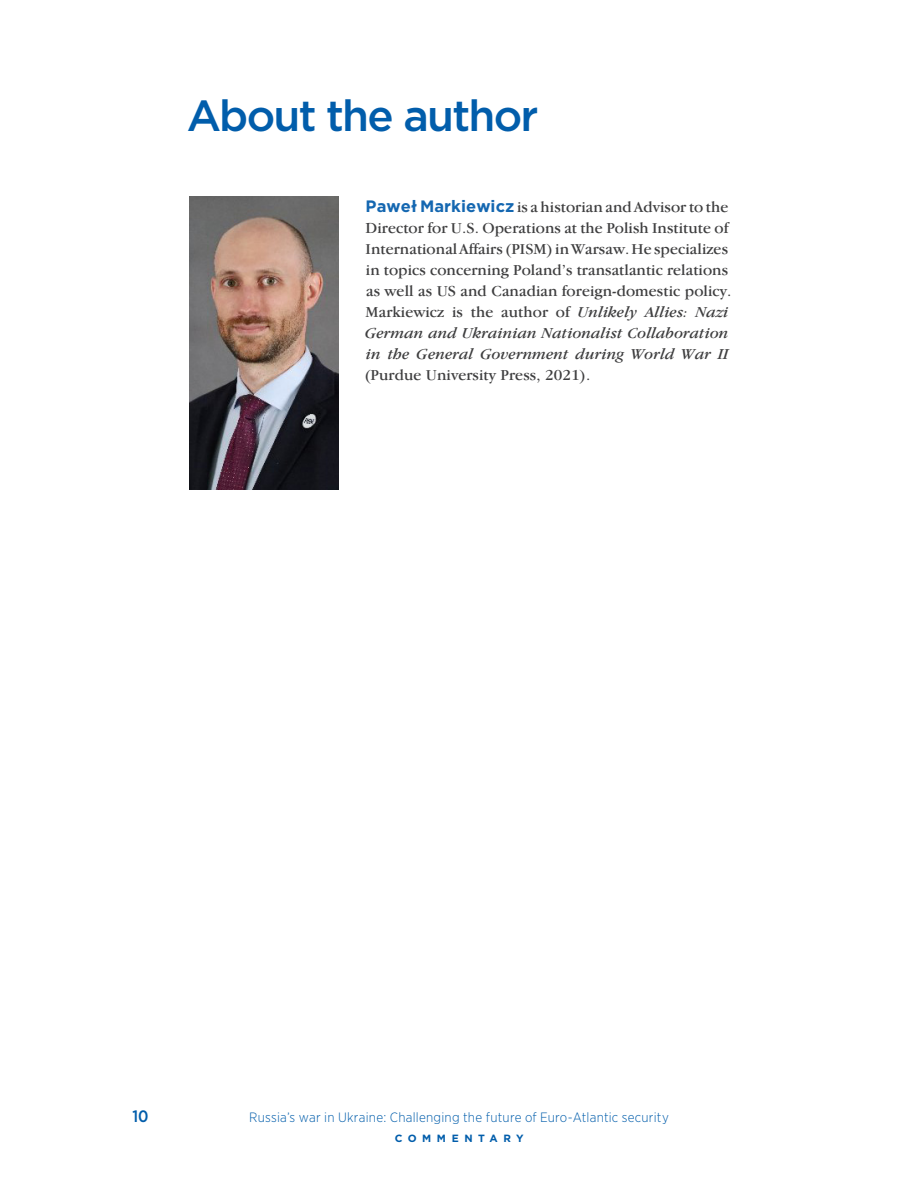
<style>
.page{position:relative;width:918px;height:1188px;background:#fff}
.page>*{position:absolute;margin:0;border:0;box-sizing:border-box;transform-origin:0 0}
.H-1{font:500 43.5px "Gotham";letter-spacing:-.04em;color:#015dab}
.t1{font:500 16.5px "Gotham Narrow";color:#015dab}
.Body_garamond_10_5_1{font:15.75px/21px "Garamond IT Cby BT";letter-spacing:.005em;color:#3e3e3f}
.t2{font:300 13.5px "Gotham Narrow";letter-spacing:.015em;color:#015dab}
.t3{font:700 10.5px "Gotham";letter-spacing:.52em;color:#015dab}
.s1{font-family:"Gotham";font-weight:700;font-size:16.5px;color:#1467b1}
.s2{font-style:italic}
</style>
<div class="page">
<img style="left:190px;top:196px;width:148px;height:293px">
<p class="H-1" style="left:187px;top:91px;width:353px">About the author</p>
<p class="Body_garamond_10_5_1" style="left:364px;top:197px;width:369px"><span class="s1">Paweł Markiewicz</span> is a historian and Advisor to the Director for U.S. Operations at the Polish Institute of International Affairs (PISM) in Warsaw. He specializes in topics concerning Poland’s transatlantic relations as well as US and Canadian foreign-domestic policy.<br>Markiewicz is the author of <span class="s2">Unlikely Allies: Nazi German and Ukrainian Nationalist Collaboration in the General Government during World War II </span>(Purdue University Press, 2021).</p>
<p class="t1" style="left:132px;top:1106px;width:18px">10</p>
<p class="t2" style="left:249px;top:1109px;width:421px">Russia’s war in Ukraine: Challenging the future of Euro-Atlantic security</p>
<p class="t3" style="left:395px;top:1132px;width:130px">COMMENTARY</p>
</div>
